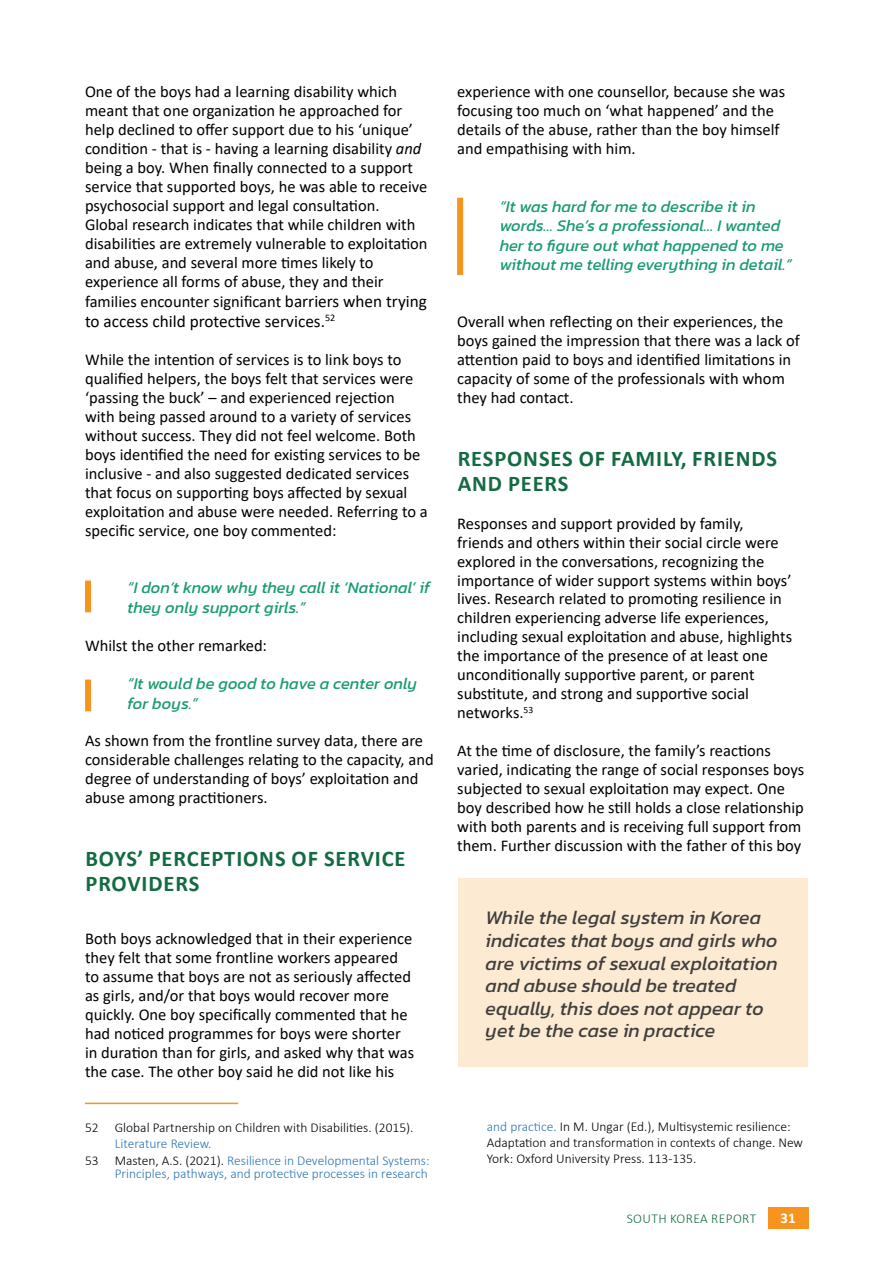
<style>
.page{position:relative;width:893px;height:1263px;background:#fff}
.page>*{position:absolute;margin:0;border:0;box-sizing:border-box;transform-origin:0 0}
.t1{font:700 22.5px/24.8px "Calibri";letter-spacing:.04em;color:#146b42}
.t2{font:italic 19.5px/22.5px "Kanit";color:#3f3f3f}
.t3{font:17.25px "Calibri";color:#000}
.t4{font:16.5px/19px "Calibri";color:#000}
.t5{font:italic 16.5px/19.5px "Kanit";color:#199b74}
.t6{font:700 15px "Calibri";color:#fff}
.t7{font:300 13.5px/16.2px "Calibri";color:#000}
.t8{font:300 13.5px/16.2px "Calibri";color:#2e75b5}
.t9{font:300 13.5px "Calibri";letter-spacing:.03em;color:#146b42}
.s1{font-style:italic}
.s2{font-size:17.25px}
.s3{color:#000}
.s4{color:#2e75b5}
</style>
<div class="page">
<div style="left:768px;top:1207px;width:40px;height:22px;background:#f7941e"></div>
<hr style="left:85px;top:1103px;width:153px;height:1px;background:#f7941e">
<div style="left:457px;top:198px;width:6px;height:77px;background:#f7941e"></div>
<div style="left:458px;top:878px;width:349px;height:188px;background:#fdead2"></div>
<div style="left:85px;top:580px;width:6px;height:32px;background:#f7941e"></div>
<div style="left:85px;top:679px;width:6px;height:32px;background:#f7941e"></div>
<p class="t4" style="left:85px;top:82px;width:344px">One of the boys had a learning disability which meant that one organization he approached for help declined to offer support due to his ‘unique’ condition - that is - having a learning disability <span class="s1">and </span>being a boy. When finally connected to a support service that supported boys, he was able to receive psychosocial support and legal consultation.<br>Global research indicates that while children with disabilities are extremely vulnerable to exploitation and abuse, and several more times likely to experience all forms of abuse, they and their families encounter significant <span class="s2">barriers when trying</span></p>
<p class="t3" style="left:85px;top:309px;width:252px">to access child protective services.<sup>52</sup></p>
<p class="t4" style="left:85px;top:349px;width:344px">While the intention of services is to link boys to qualified helpers, the boys felt that services were ‘passing the buck’ – and experienced rejection with being passed around to a variety of services without success. They did not feel welcome. Both boys identified the need for existing services to be inclusive - and also suggested dedicated services that focus on supporting boys affected by sexual exploitation and abuse were needed. Referring to a specific service, one boy commented:</p>
<p class="t5" style="left:128px;top:577px;width:304px">“I don’t know why they call it ‘National’ if they only support girls.”</p>
<p class="t4" style="left:85px;top:635px;width:184px">Whilst the other remarked:</p>
<p class="t5" style="left:128px;top:673px;width:291px">“It would be good to have a center only for boys.”</p>
<p class="t4" style="left:85px;top:731px;width:350px">As shown from the frontline survey data, there are considerable challenges relating to the capacity, and degree of understanding of boys’ exploitation and abuse among practitioners.</p>
<h1 class="t1" style="left:85px;top:846px;width:321px">BOYS’ PERCEPTIONS OF SERVICE<br>PROVIDERS</h1>
<p class="t4" style="left:85px;top:928px;width:331px">Both boys acknowledged that in their experience they felt that some frontline workers appeared to assume that boys are not as seriously affected as girls, and/or that boys would recover more quickly. One boy specifically commented that he had noticed programmes for boys were shorter in duration than for girls, and asked why that was the case. The other boy said he did not like his</p>
<p class="t7" style="left:85px;top:1119px;width:330px">52 Global Partnership on Children with Disabilities. (2015).</p>
<p class="t8" style="left:85px;top:1136px;width:346px;text-indent:30px">Literature Review.<br><span class="s3">53 Masten, A.S. (2021).</span> Resilience in Developmental Systems:</p>
<p class="t8" style="left:115px;top:1165px;width:314px">Principles, pathways, and protective processes in research</p>
<p class="t4" style="left:457px;top:82px;width:329px">experience with one counsellor, because she was focusing too much on ‘what happened’ and the details of the abuse, rather than the boy himself and empathising with him.</p>
<p class="t5" style="left:500px;top:196px;width:294px">“It was hard for me to describe it in words… She’s a professional… I wanted her to figure out what happened to me without me telling everything in detail.”</p>
<p class="t4" style="left:457px;top:312px;width:344px">Overall when reflecting on their experiences, the boys gained the impression that there was a lack of attention paid to boys and identified limitations in capacity of some of the professionals with whom they had contact.</p>
<h1 class="t1" style="left:458px;top:446px;width:321px">RESPONSES OF FAMILY, FRIENDS<br>AND PEERS</h1>
<p class="t4" style="left:457px;top:513px;width:336px">Responses and support provided by family, friends and others within their social circle were explored in the conversations, recognizing the importance of wider support systems within boys’ lives. Research related to promoting resilience in children experiencing adverse life experiences, including sexual exploitation and abuse, highlights the importance of the presence of at least one unconditionally supportive parent, or parent substitute, and strong and supportive social networks.<sup>53</sup></p>
<p class="t4" style="left:457px;top:741px;width:348px">At the time of disclosure, the family’s reactions varied, indicating the range of social responses boys subjected to sexual exploitation may expect. One boy described how he still holds a close relationship with both parents and is receiving full support from them. Further discussion with the father of this boy</p>
<p class="t2" style="left:486px;top:906px;width:294px">While the legal system in Korea indicates that boys and girls who are victims of sexual exploitation and abuse should be treated equally, this does not appear to yet be the case in practice</p>
<p class="t7" style="left:487px;top:1118px;width:318px"><span class="s4">and practice.</span> In M. Ungar (Ed.), Multisystemic resilience:<br>Adaptation and transformation in contexts of change. New<br>York: Oxford University Press. 113-135.</p>
<p class="t9" style="left:627px;top:1210px;width:131px">SOUTH KOREA REPORT</p>
<p class="t6" style="left:780px;top:1208px;width:17px">31</p>
</div>
